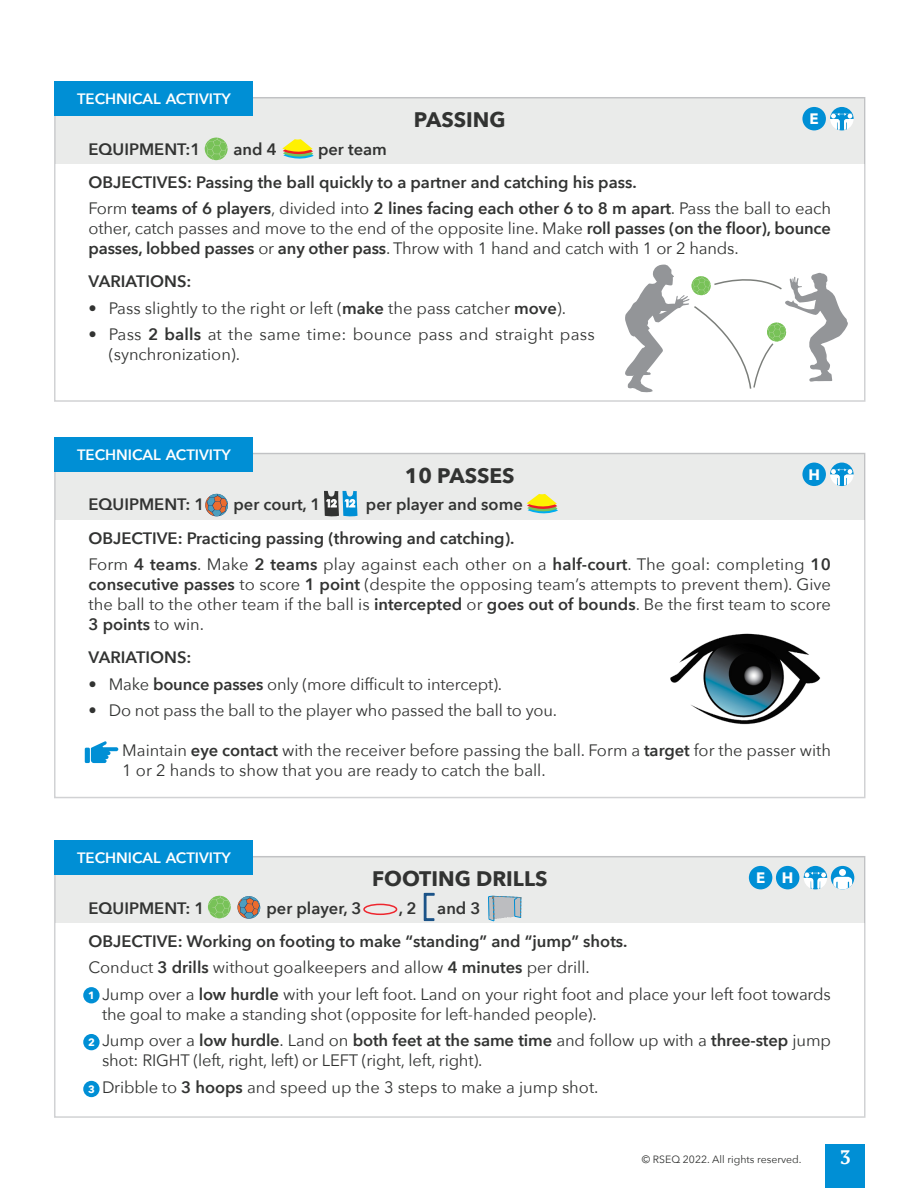
<style>
.page{position:relative;width:918px;height:1188px;background:#fff}
.page>*{position:absolute;margin:0;border:0;box-sizing:border-box;transform-origin:0 0}
.t1{font:700 21px "Avenir Next";color:#323332}
.t2{font:700 19.5px "PT Serif";color:#fff}
.t3{font:16.5px/19.8px "Avenir Next";letter-spacing:-.01em;color:#323332}
.t4{font:600 16.5px "Avenir Next";color:#323332}
.t5{font:16.5px/19.8px "Avenir Next";letter-spacing:.01em;color:#323332}
.t6{font:700 15.15px "Avenir Next";color:#fff}
.t7{font:600 15px "Avenir Next";color:#fff}
.t8{font:10.5px "Avenir Next";color:#323332}
.t9{font:700 10.5px "Avenir Next";color:#fff}
.s1{font-weight:600}
</style>
<div class="page">
<div style="left:826px;top:1144px;width:39px;height:44px;background:#008fd5"></div>
<div style="left:55px;top:97px;width:810px;height:67px;background:#eaebea"></div>
<div style="left:55px;top:856px;width:810px;height:67px;background:#eaebea"></div>
<div style="left:55px;top:453px;width:810px;height:66px;background:#eaebea"></div>
<div style="left:54px;top:81px;width:199px;height:35px;background:#008fd5"></div>
<div style="left:54px;top:840px;width:199px;height:35px;background:#008fd5"></div>
<div style="left:54px;top:437px;width:199px;height:35px;background:#008fd5"></div>
<svg style="left:282px;top:139px;width:32px;height:20px"></svg>
<svg style="left:527px;top:494px;width:31px;height:20px"></svg>
<svg style="left:204px;top:137px;width:24px;height:23px"></svg>
<svg style="left:625px;top:264px;width:223px;height:128px"></svg>
<svg style="left:205px;top:493px;width:23px;height:23px"></svg>
<svg style="left:91px;top:741px;width:27px;height:22px"></svg>
<div style="left:85px;top:748px;width:5px;height:15px;background:#008fd5"></div>
<img style="left:670px;top:633px;width:151px;height:92px">
<div style="left:363px;top:904px;width:34px;height:11px;border:2px solid #ee262e;border-radius:50%"></div>
<svg style="left:488px;top:896px;width:34px;height:26px"></svg>
<svg style="left:423px;top:892px;width:12px;height:30px"></svg>
<div style="left:83px;top:987px;width:17px;height:16px;background:#008fd5;border-radius:50%"></div>
<div style="left:83px;top:1034px;width:17px;height:16px;background:#008fd5;border-radius:50%"></div>
<div style="left:83px;top:1081px;width:17px;height:16px;background:#008fd5;border-radius:50%"></div>
<div style="left:802px;top:107px;width:24px;height:23px;background:#008fd5;border-radius:50%"></div>
<div style="left:802px;top:463px;width:24px;height:23px;background:#008fd5;border-radius:50%"></div>
<svg style="left:830px;top:107px;width:24px;height:23px"></svg>
<svg style="left:830px;top:463px;width:24px;height:23px"></svg>
<div style="left:749px;top:866px;width:23px;height:23px;background:#008fd5;border-radius:50%"></div>
<div style="left:776px;top:866px;width:23px;height:23px;background:#008fd5;border-radius:50%"></div>
<svg style="left:804px;top:866px;width:23px;height:23px"></svg>
<svg style="left:831px;top:866px;width:23px;height:23px"></svg>
<div style="left:839px;top:869px;width:7px;height:7px;background:#fff;border-radius:50%"></div>
<svg style="left:833px;top:877px;width:19px;height:12px"></svg>
<svg style="left:324px;top:491px;width:34px;height:26px"></svg>
<svg style="left:208px;top:895px;width:23px;height:24px"></svg>
<svg style="left:237px;top:896px;width:24px;height:23px"></svg>
<p class="t7" style="left:77px;top:86px;width:155px">TECHNICAL ACTIVITY</p>
<p class="t1" style="left:414px;top:101px;width:93px">PASSING</p>
<p class="t6" style="left:810px;top:106px;width:11px">E</p>
<p class="t4" style="left:88px;top:135px;width:113px">EQUIPMENT:1</p>
<p class="t4" style="left:233px;top:135px;width:45px">and 4</p>
<p class="t4" style="left:318px;top:135px;width:70px">per team</p>
<p class="t4" style="left:88px;top:168px;width:550px">OBJECTIVES: Passing the ball quickly to a partner and catching his pass.</p>
<p class="t3" style="left:88px;top:198px;width:744px;text-align:justify">Form <span class="s1">teams of 6 players</span>, divided into <span class="s1">2 lines facing each other 6 to 8 m apart</span>. Pass the ball to each other, catch passes and move to the end of the opposite line. Make <span class="s1">roll passes (on the floor), bounce passes, lobbed passes</span> or <span class="s1">any other pass</span>. Throw with 1 hand and catch with 1 or 2 hands.</p>
<p class="t4" style="left:88px;top:267px;width:104px">VARIATIONS:</p>
<p class="t3" style="left:88px;top:298px;width:479px">• Pass slightly to the right or left (<span class="s1">make</span> the pass catcher <span class="s1">move</span>).</p>
<p class="t5" style="left:109px;top:324px;width:487px;text-indent:-20px">• Pass <span class="s1">2 balls</span> at the same time: bounce pass and straight pass (synchronization).</p>
<p class="t7" style="left:77px;top:442px;width:155px">TECHNICAL ACTIVITY</p>
<p class="t1" style="left:405px;top:457px;width:111px">10 PASSES</p>
<p class="t6" style="left:808px;top:461px;width:13px">H</p>
<p class="t4" style="left:88px;top:491px;width:118px">EQUIPMENT: 1</p>
<p class="t4" style="left:233px;top:491px;width:89px">per court, 1</p>
<p class="t4" style="left:366px;top:491px;width:158px">per player and some</p>
<p class="t4" style="left:88px;top:524px;width:427px">OBJECTIVE: Practicing passing (throwing and catching).</p>
<p class="t3" style="left:88px;top:554px;width:744px;text-align:justify">Form <span class="s1">4 teams</span>. Make <span class="s1">2 teams</span> play against each other on a <span class="s1">half-court</span>. The goal: completing <span class="s1">10 consecutive passes</span> to score <span class="s1">1 point</span> (despite the opposing team’s attempts to prevent them). Give the ball to the other team if the ball is <span class="s1">intercepted</span> or <span class="s1">goes out of bounds</span>. Be the first team to score <span class="s1">3 points</span> to win.</p>
<p class="t4" style="left:88px;top:643px;width:104px">VARIATIONS:</p>
<p class="t3" style="left:88px;top:673px;width:415px">• Make <span class="s1">bounce passes</span> only (more difficult to intercept).</p>
<p class="t3" style="left:88px;top:700px;width:470px">• Do not pass the ball to the player who passed the ball to you.</p>
<p class="t3" style="left:122px;top:740px;width:710px">Maintain <span class="s1">eye contact</span> with the receiver before passing the ball. Form a <span class="s1">target</span> for the passer with<br>1 or 2 hands to show that you are ready to catch the ball.</p>
<p class="t7" style="left:77px;top:845px;width:155px">TECHNICAL ACTIVITY</p>
<p class="t1" style="left:372px;top:860px;width:177px">FOOTING DRILLS</p>
<p class="t6" style="left:756px;top:865px;width:11px">E</p>
<p class="t6" style="left:782px;top:865px;width:13px">H</p>
<p class="t4" style="left:88px;top:894px;width:118px">EQUIPMENT: 1</p>
<p class="t4" style="left:266px;top:894px;width:97px">per player, 3</p>
<p class="t4" style="left:399px;top:894px;width:19px">, 2</p>
<p class="t4" style="left:437px;top:894px;width:45px">and 3</p>
<p class="t4" style="left:88px;top:927px;width:541px">OBJECTIVE: Working on footing to make “standing” and “jump” shots.</p>
<p class="t3" style="left:88px;top:957px;width:503px">Conduct <span class="s1">3 drills</span> without goalkeepers and allow <span class="s1">4 minutes</span> per drill.</p>
<p class="t3" style="left:102px;top:984px;width:730px">Jump over a <span class="s1">low hurdle</span> with your left foot. Land on your right foot and place your left foot towards the goal to make a standing shot (opposite for left-handed people).</p>
<p class="t3" style="left:102px;top:1030px;width:731px">Jump over a <span class="s1">low hurdle</span>. Land on <span class="s1">both feet at the same time</span> and follow up with a <span class="s1">three-step</span> jump shot: RIGHT (left, right, left) or LEFT (right, left, right).</p>
<p class="t3" style="left:102px;top:1076px;width:498px">Dribble to <span class="s1">3 hoops</span> and speed up the 3 steps to make a jump shot.</p>
<p class="t9" style="left:88px;top:986px;width:8px">1</p>
<p class="t9" style="left:88px;top:1033px;width:8px">2</p>
<p class="t9" style="left:88px;top:1080px;width:8px">3</p>
<p class="t8" style="left:642px;top:1150px;width:161px">© RSEQ 2022. All rights reserved.</p>
<p class="t2" style="left:840px;top:1144px;width:13px">3</p>
</div>
